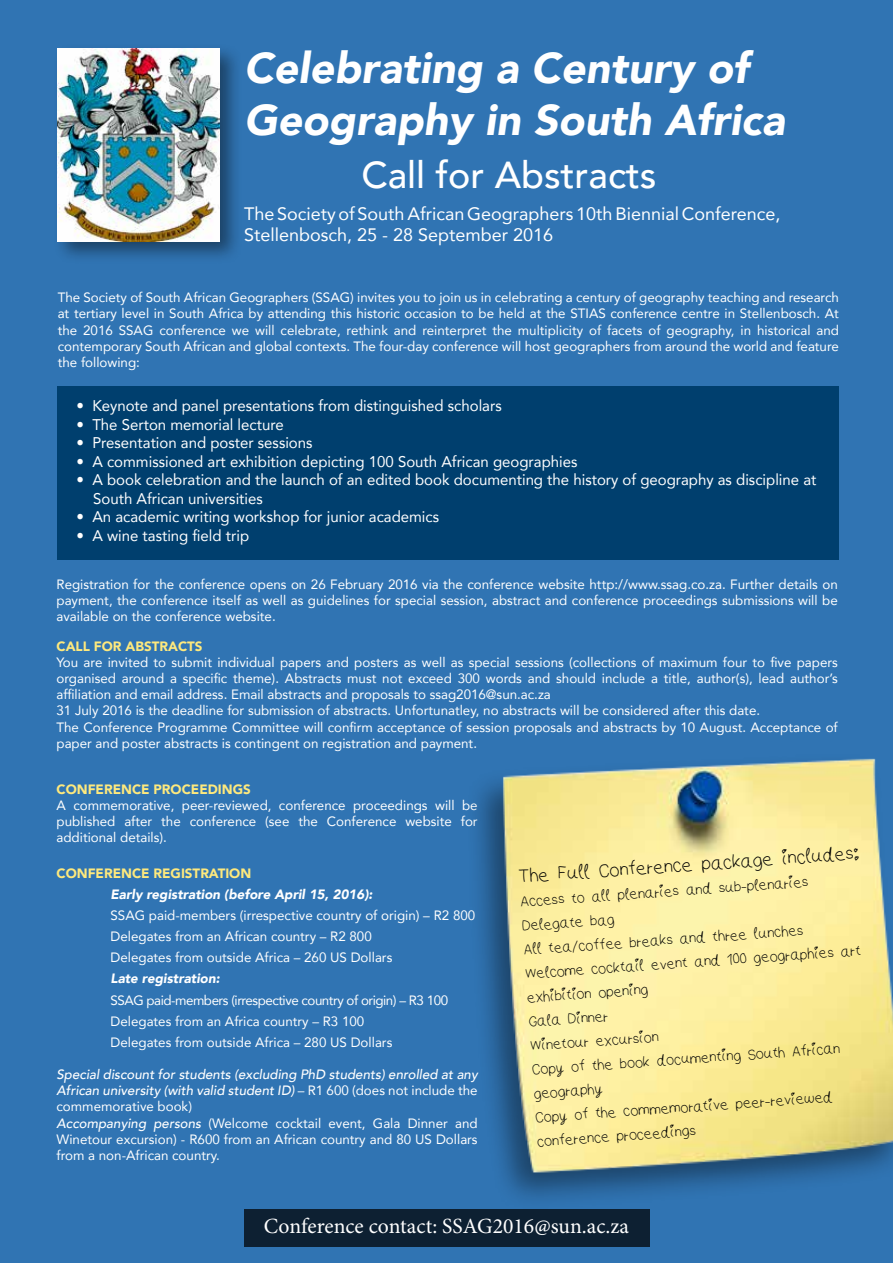
<style>
.page{position:relative;width:893px;height:1263px;background:#3074b3}
.page>*{position:absolute;margin:0;border:0;box-sizing:border-box;transform-origin:0 0}
.t1{font:italic 900 43.05px/51.8px "Avenir";color:#fff}
.t2{font:500 37.5px "Avenir";color:#fff}
.t3{font:21.75px "Minion Pro";color:#fff}
.t4{font:21px "People";color:#000}
.t5{font:18px/21.6px "Avenir";color:#fff}
.t6{font:16.5px/24px "People";color:#000}
.t7{font:15.45px/18.6px "Avenir";color:#fff}
.t8{font:13.5px/16.2px "Avenir";color:#fff}
.t9{font:900 13.5px "Avenir";color:#fee97d}
.t10{font:italic 900 13.5px "Avenir";color:#fff}
.s1{font-weight:500;font-style:italic}
</style>
<div class="page">
<div style="left:244px;top:1209px;width:406px;height:38px;background:#0d2032"></div>
<div style="left:52px;top:43px;width:191px;height:221px;background:#000;opacity:.43"></div>
<img style="left:58px;top:48px;width:162px;height:193px">
<div style="left:58px;top:386px;width:781px;height:173px;background:#003f6e"></div>
<img style="left:477px;top:758px;width:416px;height:440px">
<h1 class="t1" style="left:244px;top:42px;width:542px">Celebrating a Century of<br>Geography in South Africa</h1>
<h2 class="t2" style="left:361px;top:143px;width:297px">Call for Abstracts</h2>
<h3 class="t5" style="left:244px;top:202px;width:538px">The Society of South African Geographers 10th Biennial Conference,<br>Stellenbosch, 25 - 28 September 2016</h3>
<p class="t8" style="left:58px;top:289px;width:783px;text-align:justify">The Society of South African Geographers (SSAG) invites you to join us in celebrating a century of geography teaching and research at tertiary level in South Africa by attending this historic occasion to be held at the STIAS conference centre in Stellenbosch. At the 2016 SSAG conference we will celebrate, rethink and reinterpret the multiplicity of facets of geography, in historical and contemporary South African and global contexts. The four-day conference will host geographers from around the world and feature the following:</p>
<p class="t7" style="left:77px;top:396px;width:427px">• Keynote and panel presentations from distinguished scholars</p>
<p class="t7" style="left:77px;top:415px;width:209px">• The Serton memorial lecture</p>
<p class="t7" style="left:77px;top:433px;width:238px">• Presentation and poster sessions</p>
<p class="t7" style="left:77px;top:452px;width:502px">• A commissioned art exhibition depicting 100 South African geographies</p>
<p class="t7" style="left:93px;top:470px;width:725px;text-indent:-17px">• A book celebration and the launch of an edited book documenting the history of geography as discipline at<br>South African universities</p>
<p class="t7" style="left:77px;top:507px;width:364px">• An academic writing workshop for junior academics</p>
<p class="t7" style="left:77px;top:526px;width:174px">• A wine tasting field trip</p>
<p class="t8" style="left:57px;top:576px;width:783px;text-align:justify">Registration for the conference opens on 26 February 2016 via the conference website http://www.ssag.co.za. Further details on payment, the conference itself as well as guidelines for special session, abstract and conference proceedings submissions will be available on the conference website.</p>
<p class="t9" style="left:57px;top:634px;width:147px">CALL FOR ABSTRACTS</p>
<p class="t8" style="left:57px;top:654px;width:783px">You are invited to submit individual papers and posters as well as special sessions (collections of maximum four to five papers organised around a specific theme). Abstracts must not exceed 300 words and should include a title, author(s), lead author’s affiliation and email address. Email abstracts and proposals to ssag2016@sun.ac.za<br>31 July 2016 is the deadline for submission of abstracts. Unfortunatley, no abstracts will be considered after this date.<br>The Conference Programme Committee will confirm acceptance of session proposals and abstracts by 10 August. Acceptance of paper and poster abstracts is contingent on registration and payment.</p>
<p class="t9" style="left:57px;top:777px;width:196px">CONFERENCE PROCEEDINGS</p>
<p class="t8" style="left:57px;top:797px;width:423px;text-align:justify">A commemorative, peer-reviewed, conference proceedings will be published after the conference (see the Conference website for additional details).</p>
<p class="t9" style="left:57px;top:862px;width:196px">CONFERENCE REGISTRATION</p>
<p class="t10" style="left:111px;top:883px;width:264px">Early registration (before April 15, 2016):</p>
<p class="t8" style="left:111px;top:905px;width:366px;line-height:21px">SSAG paid-members (irrespective country of origin) – R2 800<br>Delegates from an African country – R2 800<br>Delegates from outside Africa – 260 US Dollars</p>
<p class="t10" style="left:111px;top:968px;width:111px">Late registration:</p>
<p class="t8" style="left:111px;top:989px;width:339px;line-height:21px">SSAG paid-members (irrespective country of origin) – R3 100<br>Delegates from an Africa country – R3 100<br>Delegates from outside Africa – 280 US Dollars</p>
<p class="t8" style="left:57px;top:1066px;width:423px"><span class="s1">Special discount for students (excluding PhD students) enrolled at any African university (with valid student ID)</span> – R1 600 (does not include the commemorative book)<br><span class="s1">Accompanying persons</span> (Welcome cocktail event, Gala Dinner and Winetour excursion) - R600 from an African country and 80 US Dollars from a non-African country.</p>
<h3 class="t4" style="left:518px;top:865px;width:343px;rotate:-4deg">The Full Conference package includes:</h3>
<p class="t6" style="left:520px;top:891px;width:338px;rotate:-4deg">Access to all plenaries and sub-plenaries<br>Delegate bag<br>All tea/coffee breaks and three lunches<br>Welcome cocktail event and 100 geographies art exhibition opening<br>Gala Dinner<br>Winetour excursion<br>Copy of the book documenting South African geography<br>Copy of the commemorative peer-reviewed conference proceedings</p>
<h3 class="t3" style="left:264px;top:1211px;width:367px">Conference contact: SSAG2016@sun.ac.za</h3>
</div>
